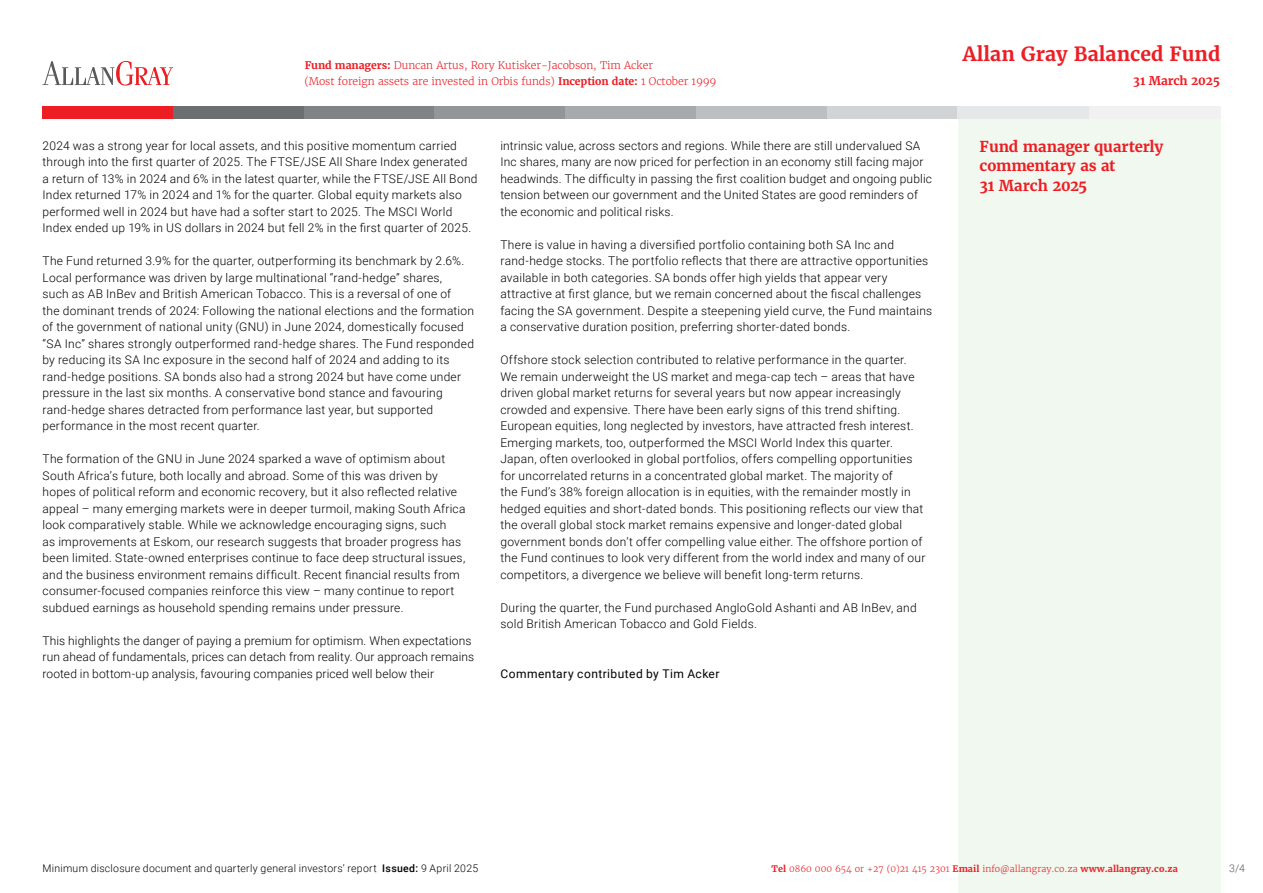
<style>
.page{position:relative;width:1263px;height:893px;background:#fff}
.page>*{position:absolute;margin:0;border:0;box-sizing:border-box;transform-origin:0 0}
.t1{font:700 19.5px "Merriweather";color:#ed1d24}
.t2{font:700 15px/19.5px "Merriweather";letter-spacing:-.01em;color:#ed1d24}
.t3{font:300 12px/16.5px "Roboto";letter-spacing:.02em;color:#000}
.t4{font:12px "Roboto";letter-spacing:.04em;color:#000}
.t5{font:700 12px "Merriweather";letter-spacing:-.01em;color:#ed1d24}
.t6{font:300 10.5px/16.5px "Merriweather";letter-spacing:-.01em;color:#ed1d24}
.t7{font:300 10.5px "Roboto";letter-spacing:.025em;color:#000}
.t8{font:300 10.5px "Roboto";color:#58595b}
.t9{font:300 9px "Merriweather";color:#ed1d24}
.s1{font-weight:700}
.s2{font-weight:500}
</style>
<div class="page">
<div style="left:958px;top:119px;width:262px;height:774px;background:#f1f8ef"></div>
<div style="left:43px;top:106px;width:131px;height:13px;background:#ed1d24"></div>
<div style="left:1089px;top:106px;width:131px;height:13px;background:#f1f1f2"></div>
<div style="left:173px;top:106px;width:132px;height:13px;background:#6d6e71"></div>
<div style="left:304px;top:106px;width:131px;height:13px;background:#808285"></div>
<div style="left:435px;top:106px;width:131px;height:13px;background:#939598"></div>
<div style="left:565px;top:106px;width:132px;height:13px;background:#a7a9ac"></div>
<div style="left:696px;top:106px;width:132px;height:13px;background:#bcbec0"></div>
<div style="left:827px;top:106px;width:131px;height:13px;background:#d1d3d4"></div>
<div style="left:958px;top:106px;width:131px;height:13px;background:#e6e7e8"></div>
<svg style="left:43px;top:61px;width:130px;height:25px"></svg>
<p class="t6" style="left:304px;top:57px;width:414px"><span class="s1">Fund managers:</span> Duncan Artus, Rory Kutisker-Jacobson, Tim Acker<br>(Most foreign assets are invested in Orbis funds) <span class="s1">Inception date:</span> 1 October 1999</p>
<p class="t3" style="left:43px;top:137px;width:437px">2024 was a strong year for local assets, and this positive momentum carried through into the first quarter of 2025. The FTSE/JSE All Share Index generated<br>a return of 13% in 2024 and 6% in the latest quarter, while the FTSE/JSE All Bond Index returned 17% in 2024 and 1% for the quarter. Global equity markets also performed well in 2024 but have had a softer start to 2025. The MSCI World Index ended up 19% in US dollars in 2024 but fell 2% in the first quarter of 2025.</p>
<p class="t3" style="left:43px;top:252px;width:433px">The Fund returned 3.9% for the quarter, outperforming its benchmark by 2.6%.<br>Local performance was driven by large multinational “rand-hedge” shares,<br>such as AB InBev and British American Tobacco. This is a reversal of one of<br>the dominant trends of 2024: Following the national elections and the formation of the government of national unity (GNU) in June 2024, domestically focused “SA Inc” shares strongly outperformed rand-hedge shares. The Fund responded by reducing its SA Inc exposure in the second half of 2024 and adding to its rand-hedge positions. SA bonds also had a strong 2024 but have come under pressure in the last six months. A conservative bond stance and favouring rand-hedge shares detracted from performance last year, but supported performance in the most recent quarter.</p>
<p class="t3" style="left:43px;top:450px;width:424px">The formation of the GNU in June 2024 sparked a wave of optimism about South Africa’s future, both locally and abroad. Some of this was driven by hopes of political reform and economic recovery, but it also reflected relative appeal – many emerging markets were in deeper turmoil, making South Africa look comparatively stable. While we acknowledge encouraging signs, such<br>as improvements at Eskom, our research suggests that broader progress has been limited. State-owned enterprises continue to face deep structural issues, and the business environment remains difficult. Recent financial results from consumer-focused companies reinforce this view – many continue to report subdued earnings as household spending remains under pressure.</p>
<p class="t3" style="left:43px;top:632px;width:433px">This highlights the danger of paying a premium for optimism. When expectations run ahead of fundamentals, prices can detach from reality. Our approach remains rooted in bottom-up analysis, favouring companies priced well below their</p>
<p class="t3" style="left:500px;top:137px;width:433px">intrinsic value, across sectors and regions. While there are still undervalued SA Inc shares, many are now priced for perfection in an economy still facing major headwinds. The difficulty in passing the first coalition budget and ongoing public tension between our government and the United States are good reminders of the economic and political risks.</p>
<p class="t3" style="left:500px;top:236px;width:433px">There is value in having a diversified portfolio containing both SA Inc and rand-hedge stocks. The portfolio reflects that there are attractive opportunities available in both categories. SA bonds offer high yields that appear very attractive at first glance, but we remain concerned about the fiscal challenges facing the SA government. Despite a steepening yield curve, the Fund maintains a conservative duration position, preferring shorter-dated bonds.</p>
<p class="t3" style="left:500px;top:351px;width:426px">Offshore stock selection contributed to relative performance in the quarter.<br>We remain underweight the US market and mega-cap tech – areas that have driven global market returns for several years but now appear increasingly crowded and expensive. There have been early signs of this trend shifting.<br>European equities, long neglected by investors, have attracted fresh interest.<br>Emerging markets, too, outperformed the MSCI World Index this quarter.<br>Japan, often overlooked in global portfolios, offers compelling opportunities for uncorrelated returns in a concentrated global market. The majority of<br>the Fund’s 38% foreign allocation is in equities, with the remainder mostly in hedged equities and short-dated bonds. This positioning reflects our view that the overall global stock market remains expensive and longer-dated global government bonds don’t offer compelling value either. The offshore portion of the Fund continues to look very different from the world index and many of our competitors, a divergence we believe will benefit long-term returns.</p>
<p class="t3" style="left:500px;top:599px;width:418px">During the quarter, the Fund purchased AngloGold Ashanti and AB InBev, and sold British American Tobacco and Gold Fields.</p>
<p class="t4" style="left:500px;top:665px;width:221px">Commentary contributed by Tim Acker</p>
<h1 class="t1" style="left:963px;top:42px;width:259px">Allan Gray Balanced Fund</h1>
<p class="t5" style="left:1133px;top:73px;width:88px">31 March 2025</p>
<p class="t2" style="left:980px;top:137px;width:185px">Fund manager quarterly commentary as at<br>31 March 2025</p>
<p class="t7" style="left:43px;top:861px;width:437px">Minimum disclosure document and quarterly general investors’ report <span class="s2">Issued:</span> 9 April 2025</p>
<p class="t9" style="left:772px;top:863px;width:408px"><span class="s1">Tel</span> 0860 000 654 or +27 (0)21 415 2301 <span class="s1">Email</span> info@allangray.co.za <span class="s1">www.allangray.co.za</span></p>
<p class="t8" style="left:1229px;top:861px;width:17px">3/4</p>
</div>
